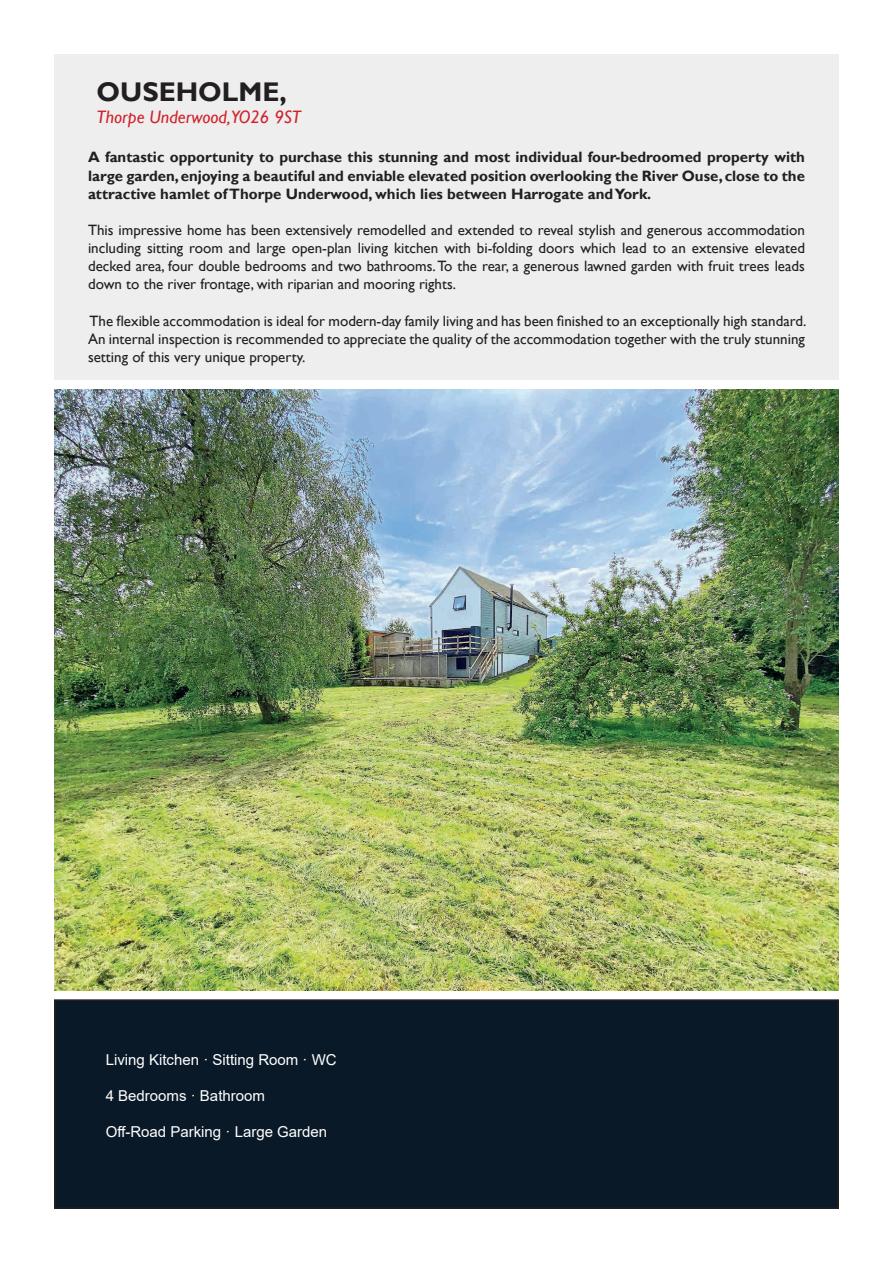
<style>
.page{position:relative;width:893px;height:1263px;background:#fff}
.page>*{position:absolute;margin:0;border:0;box-sizing:border-box;transform-origin:0 0}
.t1{font:700 27px "Gill Sans";color:#231f20}
.t2{font:italic 18px "Gill Sans";color:#d1232a}
.t3{font:15px/18.1px "Gill Sans";color:#231f20;text-align:justify}
.t4{font:700 15px/18.1px "Gill Sans";color:#231f20;text-align:justify}
.t5{font:15px "Arial";color:#fff}
</style>
<div class="page">
<div style="left:55px;top:1000px;width:783px;height:208px;background:#0a1928"></div>
<div style="left:54px;top:999px;width:785px;height:210px;border:2px solid #231f20"></div>
<div style="left:54px;top:54px;width:785px;height:326px;background:#eeeeef"></div>
<img style="left:54px;top:390px;width:785px;height:601px">
<h1 class="t1" style="left:97px;top:75px;width:192px">OUSEHOLME,</h1>
<p class="t2" style="left:97px;top:106px;width:206px">Thorpe Underwood,YO26 9ST</p>
<p class="t4" style="left:88px;top:149px;width:718px">A fantastic opportunity to purchase this stunning and most individual four-bedroomed property with large garden, enjoying a beautiful and enviable elevated position overlooking the River Ouse, close to the attractive hamlet of Thorpe Underwood, which lies between Harrogate and York.</p>
<p class="t3" style="left:88px;top:221px;width:718px">This impressive home has been extensively remodelled and extended to reveal stylish and generous accommodation including sitting room and large open-plan living kitchen with bi-folding doors which lead to an extensive elevated decked area, four double bedrooms and two bathrooms. To the rear, a generous lawned garden with fruit trees leads down to the river frontage, with riparian and mooring rights.</p>
<p class="t3" style="left:88px;top:312px;width:720px">The flexible accommodation is ideal for modern-day family living and has been finished to an exceptionally high standard.<br>An internal inspection is recommended to appreciate the quality of the accommodation together with the truly stunning setting of this very unique property.</p>
<p class="t5" style="left:106px;top:1049px;width:232px">Living Kitchen · Sitting Room · WC</p>
<p class="t5" style="left:106px;top:1085px;width:161px">4 Bedrooms · Bathroom</p>
<p class="t5" style="left:106px;top:1121px;width:223px">Off-Road Parking · Large Garden</p>
</div>
